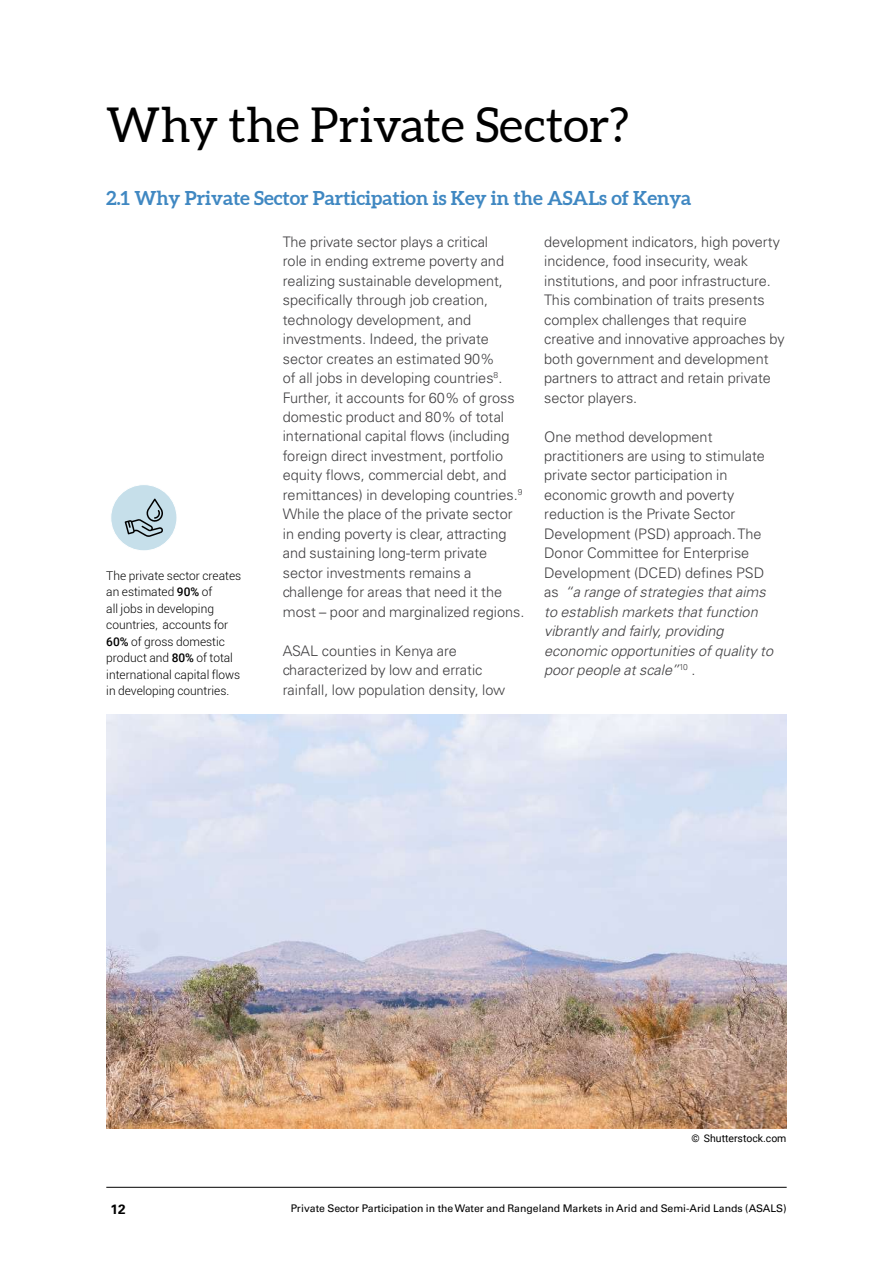
<style>
.page{position:relative;width:893px;height:1263px;background:#fff}
.page>*{position:absolute;margin:0;border:0;box-sizing:border-box;transform-origin:0 0}
.t1{font:48px "Aleo";color:#000}
.t2{font:700 19.5px "Aleo";letter-spacing:-.005em;color:#4088c2}
.t3{font:300 14.55px/19.5px "Univers LT Std";color:#414042}
.t4{font:700 13.5px "Univers LT Std";color:#000}
.t5{font:300 12px/16.5px "Roboto";color:#000}
.t6{font:10.5px "Univers LT Std";color:#000}
.t7{font:10.5px "Roboto";color:#000}
.s1{font-style:italic}
.s2{font-weight:500}
</style>
<div class="page">
<hr style="left:106px;top:1187px;width:681px;height:1px;background:#000">
<div style="left:111px;top:485px;width:66px;height:66px;background:#c6dfea;border-radius:50%"></div>
<div style="left:111px;top:484px;width:66px;height:67px;border:1px solid #fff;border-radius:50%"></div>
<svg style="left:125px;top:498px;width:38px;height:39px"></svg>
<img style="left:106px;top:715px;width:681px;height:413px">
<h1 class="t1" style="left:106px;top:97px;width:524px">Why the Private Sector?</h1>
<h2 class="t2" style="left:106px;top:186px;width:587px">2.1 Why Private Sector Participation is Key in the ASALs of Kenya</h2>
<p class="t3" style="left:544px;top:232px;width:242px">development indicators, high poverty incidence, food insecurity, weak institutions, and poor infrastructure.<br>This combination of traits presents complex challenges that require creative and innovative approaches by both government and development partners to attract and retain private sector players.</p>
<p class="t3" style="left:544px;top:427px;width:230px">One method development practitioners are using to stimulate private sector participation in economic growth and poverty reduction is the Private Sector<br>Development (PSD) approach. The<br>Donor Committee for Enterprise<br>Development (DCED) defines PSD as <span class="s1">“a range of strategies that aims to establish markets that function vibrantly and fairly, providing economic opportunities of quality to poor people at scale”</span><sup>10</sup> .</p>
<p class="t3" style="left:283px;top:232px;width:243px">The private sector plays a critical<br>role in ending extreme poverty and realizing sustainable development, specifically through job creation, technology development, and investments. Indeed, the private sector creates an estimated 90%<br>of all jobs in developing countries<sup>8</sup>.<br>Further, it accounts for 60% of gross domestic product and 80% of total international capital flows (including foreign direct investment, portfolio equity flows, commercial debt, and remittances) in developing countries.<sup>9<br></sup>While the place of the private sector in ending poverty is clear, attracting and sustaining long-term private sector investments remains a challenge for areas that need it the most – poor and marginalized regions.</p>
<p class="t3" style="left:283px;top:641px;width:224px">ASAL counties in Kenya are characterized by low and erratic rainfall, low population density, low</p>
<p class="t5" style="left:106px;top:567px;width:136px">The private sector creates an estimated <span class="s2">90%</span> of<br>all jobs in developing countries, accounts for<br><span class="s2">60%</span> of gross domestic product and <span class="s2">80%</span> of total international capital flows in developing countries.</p>
<p class="t7" style="left:691px;top:1131px;width:97px">© Shutterstock.com</p>
<p class="t4" style="left:111px;top:1201px;width:16px">12</p>
<p class="t6" style="left:291px;top:1201px;width:497px">Private Sector Participation in the Water and Rangeland Markets in Arid and Semi-Arid Lands (ASALS)</p>
</div>
